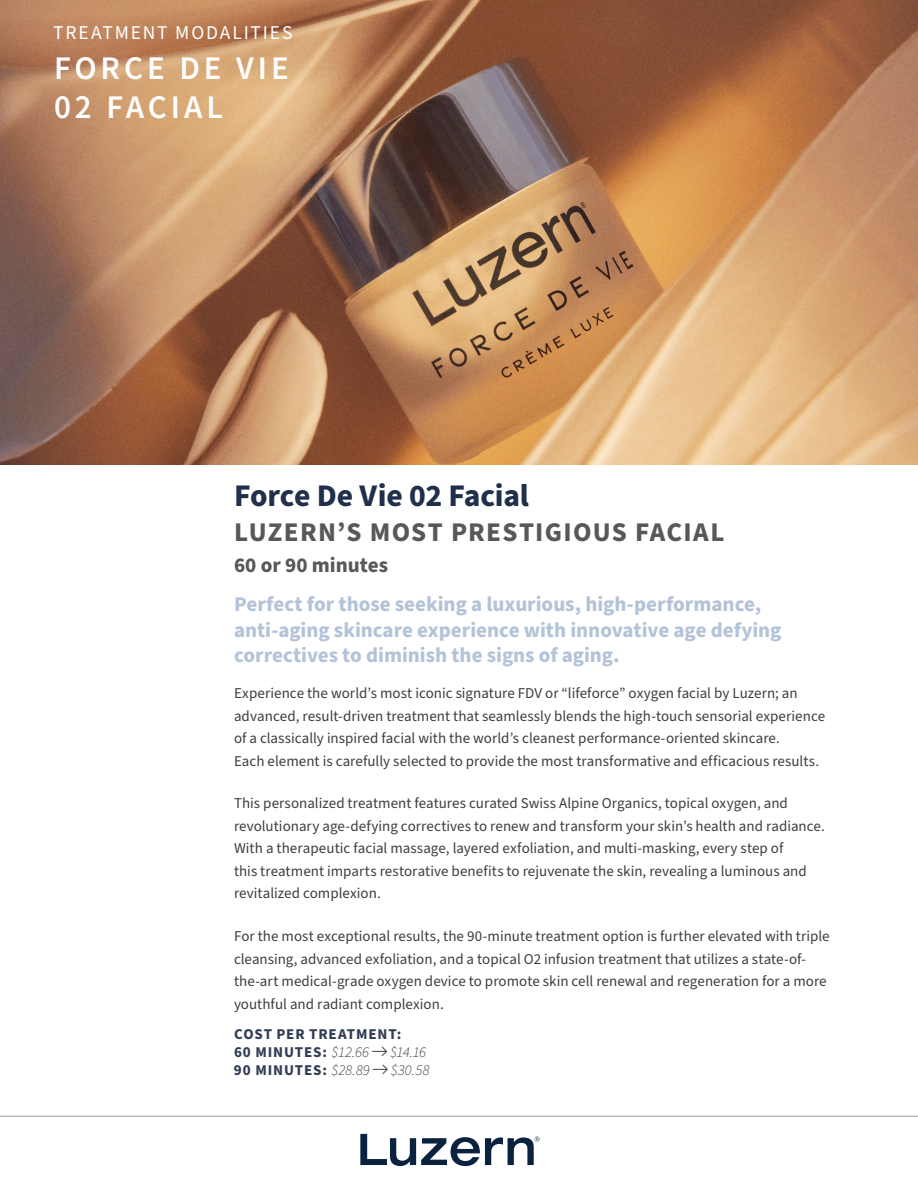
<style>
.page{position:relative;width:918px;height:1188px;background:#fff}
.page>*{position:absolute;margin:0;border:0;box-sizing:border-box;transform-origin:0 0}
.t1{font:600 33px/39px "Source Sans Pro";letter-spacing:.12em;color:#fff}
.t2{font:700 31.5px "Source Sans Pro";letter-spacing:-.01em;color:#202f4a}
.t3{font:700 27px "Source Sans Pro";letter-spacing:.05em;color:#57585a}
.t4{font:700 21px/25.5px "Source Sans Pro";color:#b3c3d8}
.t5{font:700 21px "Source Sans Pro";color:#57585a}
.t6{font:19.5px "Source Sans Pro";letter-spacing:.09em;color:#fff}
.t7{font:15px/22.5px "Source Sans Pro";color:#3e3e3f}
.t8{font:700 15px/18px "Source Sans Pro";letter-spacing:.055em;color:#323d56}
.s1{font-weight:300;font-style:italic;color:#3e3e3f}
.s2{color:#3e3e3f}
</style>
<div class="page">
<svg style="left:360px;top:1134px;width:180px;height:32px"></svg>
<hr style="left:0;top:1116px;width:918px;height:1px;background:#9d9dab">
<img style="left:0;top:0;width:918px;height:464px">
<h3 class="t6" style="left:53px;top:19px;width:241px">TREATMENT MODALITIES</h3>
<h1 class="t1" style="left:54px;top:48px;width:236px">FORCE DE VIE<br>02 FACIAL</h1>
<h2 class="t2" style="left:234px;top:474px;width:297px">Force De Vie 02 Facial</h2>
<h3 class="t3" style="left:234px;top:513px;width:492px">LUZERN’S MOST PRESTIGIOUS FACIAL</h3>
<h3 class="t5" style="left:234px;top:551px;width:156px">60 or 90 minutes</h3>
<h3 class="t4" style="left:234px;top:592px;width:549px">Perfect for those seeking a luxurious, high-performance, anti-aging skincare experience with innovative age defying correctives to diminish the signs of aging.</h3>
<p class="t7" style="left:234px;top:682px;width:593px">Experience the world’s most iconic signature FDV or “lifeforce” oxygen facial by Luzern; an advanced, result-driven treatment that seamlessly blends the high-touch sensorial experience of a classically inspired facial with the world’s cleanest performance-oriented skincare.<br>Each element is carefully selected to provide the most transformative and efficacious results.</p>
<p class="t7" style="left:234px;top:793px;width:592px">This personalized treatment features curated Swiss Alpine Organics, topical oxygen, and revolutionary age-defying correctives to renew and transform your skin’s health and radiance.<br>With a therapeutic facial massage, layered exfoliation, and multi-masking, every step of<br>this treatment imparts restorative benefits to rejuvenate the skin, revealing a luminous and revitalized complexion.</p>
<p class="t7" style="left:234px;top:925px;width:597px">For the most exceptional results, the 90-minute treatment option is further elevated with triple cleansing, advanced exfoliation, and a topical O2 infusion treatment that utilizes a state-of&shy;the-art medical-grade oxygen device to promote skin cell renewal and regeneration for a more youthful and radiant complexion.</p>
<p class="t8" style="left:234px;top:1026px;width:197px">COST PER TREATMENT:<br>60 MINUTES: <span class="s1">$12.66</span> <span class="s2">□▼●□■</span> <span class="s1">$14.16<br></span>90 MINUTES: <span class="s1">$28.89</span> <span class="s2">□▼●□■</span> <span class="s1">$30.58</span></p>
</div>
